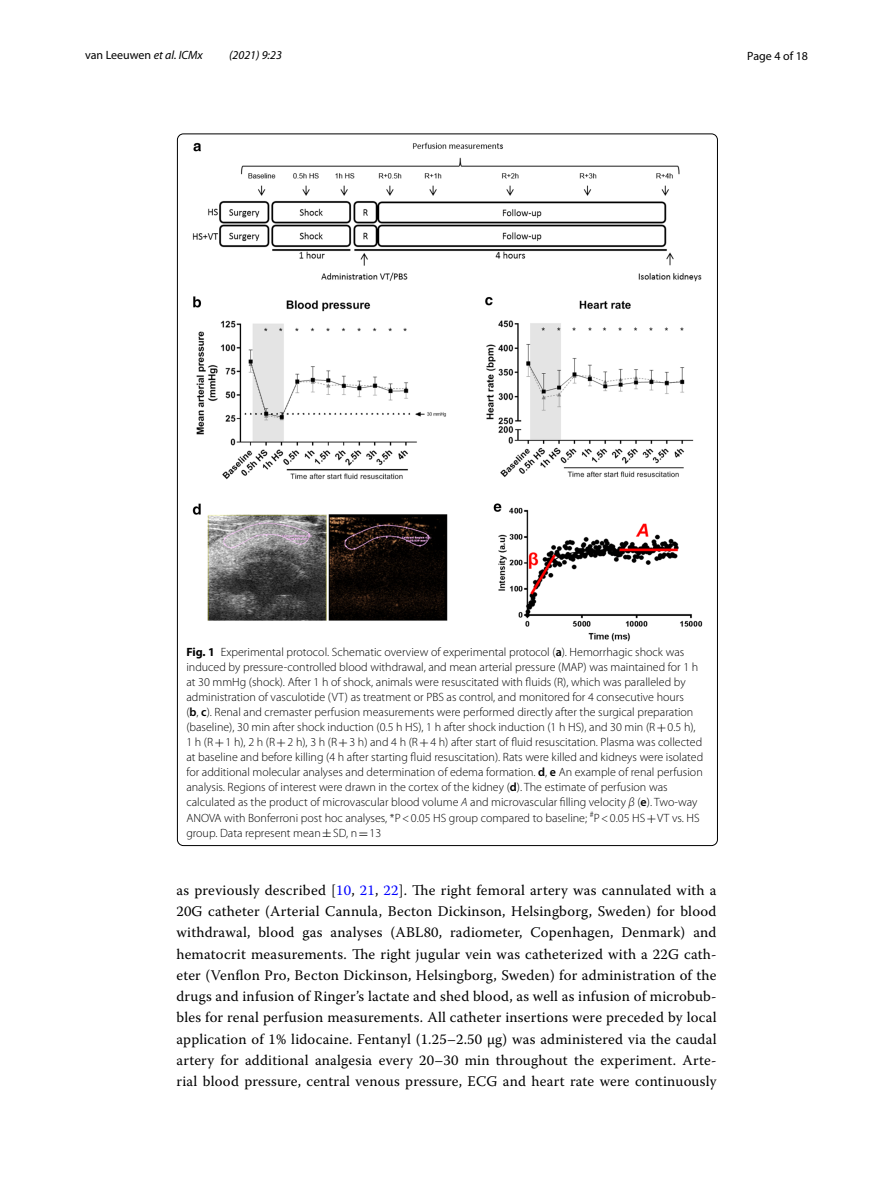
<style>
.page{position:relative;width:893px;height:1187px;background:#fff}
.page>*{position:absolute;margin:0;border:0;box-sizing:border-box;transform-origin:0 0}
.t1{font:14.7px/21.1px "Warnock Pro";letter-spacing:.015em;color:#000;text-align:justify}
.t2{font:300 12px/15px "Myriad Pro";color:#000}
.t3{font:12px "Myriad Pro";color:#000}
.t4{font:italic 12px "Myriad Pro";color:#000}
.s1{font-style:italic}
.s2{font-weight:700}
.s3{font-weight:600}
.s4{font-family:"MTSY";font-weight:400}
.s5{color:#00f}
</style>
<div class="page">
<img style="left:192px;top:143px;width:511px;height:498px">
<p class="t3" style="left:85px;top:48px;width:119px">van Leeuwen <span class="s1">et al. ICMx</span></p>
<p class="t4" style="left:229px;top:48px;width:54px">(2021) 9:23</p>
<p class="t3" style="left:747px;top:48px;width:62px">Page 4 of 18</p>
<p class="t2" style="left:186px;top:645px;width:518px"><span class="s2">Fig. 1</span> Experimental protocol. Schematic overview of experimental protocol (<span class="s3">a</span>). Hemorrhagic shock was induced by pressure-controlled blood withdrawal, and mean arterial pressure (MAP) was maintained for 1 h at 30 mmHg (shock). After 1 h of shock, animals were resuscitated with fluids (R), which was paralleled by administration of vasculotide (VT) as treatment or PBS as control, and monitored for 4 consecutive hours<br>(<span class="s3">b</span>, <span class="s3">c</span>). Renal and cremaster perfusion measurements were performed directly after the surgical preparation (baseline), 30 min after shock induction (0.5 h HS), 1 h after shock induction (1 h HS), and 30 min (R<span class="s4">+</span>0.5 h), 1 h (R<span class="s4">+</span>1 h), 2 h (R<span class="s4">+</span>2 h), 3 h (R<span class="s4">+</span>3 h) and 4 h (R<span class="s4">+</span>4 h) after start of fluid resuscitation. Plasma was collected at baseline and before killing (4 h after starting fluid resuscitation). Rats were killed and kidneys were isolated for additional molecular analyses and determination of edema formation. <span class="s3">d</span>, <span class="s3">e</span> An example of renal perfusion analysis. Regions of interest were drawn in the cortex of the kidney (<span class="s3">d</span>). The estimate of perfusion was calculated as the product of microvascular blood volume <span class="s1">A</span> and microvascular filling velocity <span class="s1">β</span> (<span class="s3">e</span>). Two-way ANOVA with Bonferroni post hoc analyses, *P&lt;0.05 HS group compared to baseline; <sup>#</sup>P&lt;0.05 HS<span class="s4">+</span>VT vs. HS group. Data represent mean<span class="s4">±</span>SD, n<span class="s4">=</span>13</p>
<p class="t1" style="left:176px;top:879px;width:542px">as previously described [<span class="s5">10</span>, <span class="s5">21</span>, <span class="s5">22</span>]. The right femoral artery was cannulated with a 20G catheter (Arterial Cannula, Becton Dickinson, Helsingborg, Sweden) for blood withdrawal, blood gas analyses (ABL80, radiometer, Copenhagen, Denmark) and hematocrit measurements. The right jugular vein was catheterized with a 22G cath&shy;eter (Venflon Pro, Becton Dickinson, Helsingborg, Sweden) for administration of the drugs and infusion of Ringer’s lactate and shed blood, as well as infusion of microbub&shy;bles for renal perfusion measurements. All catheter insertions were preceded by local application of 1% lidocaine. Fentanyl (1.25–2.50 μg) was administered via the caudal artery for additional analgesia every 20–30 min throughout the experiment. Arte&shy;rial blood pressure, central venous pressure, ECG and heart rate were continuously</p>
</div>
